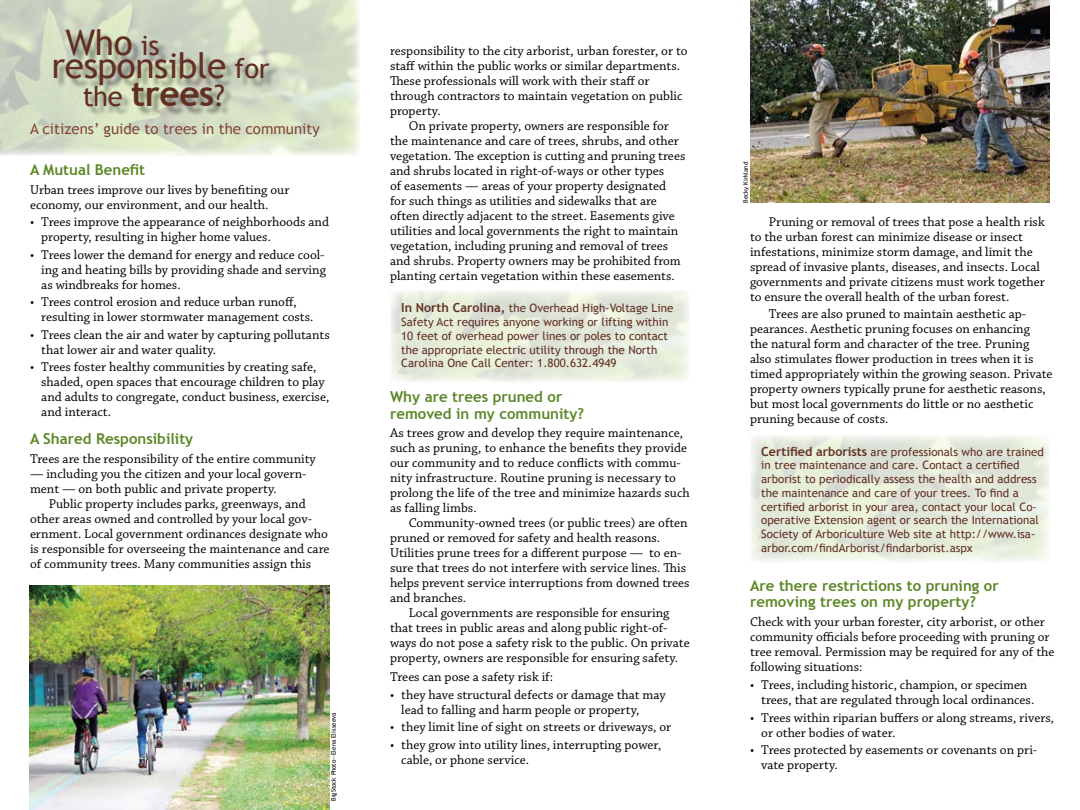
<style>
.page{position:relative;width:1080px;height:810px;background:#fff}
.page>*{position:absolute;margin:0;border:0;box-sizing:border-box;transform-origin:0 0}
.t1{font:35.25px/27.9px "Trebuchet MS";letter-spacing:-.01em;color:#622f23;text-align:center}
.Heading_1{font:700 15px/16.2px "Trebuchet MS";color:#5c8727}
.t2{font:15px "Trebuchet MS";color:#834938}
.Body_Text{font:13.5px/15px "Chaparral Pro";color:#000}
.Body_Text-2{font:11.5px/13.8px "Trebuchet MS";color:#622f23}
.Body_Text-3{font:6.25px "Trebuchet MS";color:#000}
.s1{font-size:27.38px}
.s2{font-weight:700}
.s3{font-size:29.38px}
.s4{font-weight:700;font-size:12.5px}
</style>
<div class="page">
<img style="left:0;top:0;width:359px;height:155px">
<img style="left:29px;top:585px;width:300px;height:225px">
<img style="left:750px;top:0;width:300px;height:203px">
<div style="left:68px;top:31px;width:142px;height:58px;background:#000;opacity:.4"></div>
<div style="left:56px;top:54px;width:263px;height:58px;background:#000;opacity:.4"></div>
<div style="left:86px;top:84px;width:205px;height:58px;background:#000;opacity:.4"></div>
<p class="t1" style="left:65px;top:29px;width:96px">Who <span class="s1">is</span></p>
<p class="t1" style="left:52px;top:52px;width:220px">responsible <span class="s1">for the</span> <span class="s2">trees</span><span class="s3">?</span></p>
<p class="t2" style="left:30px;top:120px;width:291px">A citizens’ guide to trees in the community</p>
<p class="Heading_1" style="left:30px;top:162px;width:117px">A Mutual Benefit</p>
<p class="Body_Text" style="left:30px;top:183px;width:261px">Urban trees improve our lives by benefiting our economy, our environment, and our health.</p>
<p class="Body_Text" style="left:41px;top:215px;width:289px;text-indent:-11px">• Trees improve the appearance of neighborhoods and property, resulting in higher home values.</p>
<p class="Body_Text" style="left:41px;top:248px;width:286px;text-align:justify;text-indent:-11px">• Trees lower the demand for energy and reduce cool&shy;ing and heating bills by providing shade and serving as windbreaks for homes.</p>
<p class="Body_Text" style="left:41px;top:295px;width:274px;text-indent:-11px">• Trees control erosion and reduce urban runoff, resulting in lower stormwater management costs.</p>
<p class="Body_Text" style="left:41px;top:328px;width:290px;text-indent:-11px">• Trees clean the air and water by capturing pollutants that lower air and water quality.</p>
<p class="Body_Text" style="left:41px;top:360px;width:290px;text-indent:-11px">• Trees foster healthy communities by creating safe, shaded, open spaces that encourage children to play and adults to congregate, conduct business, exercise, and interact.</p>
<p class="Heading_1" style="left:30px;top:430px;width:165px">A Shared Responsibility</p>
<p class="Body_Text" style="left:30px;top:451px;width:287px">Trees are the responsibility of the entire community</p>
<p class="Body_Text" style="left:30px;top:466px;width:278px">— including you the citizen and your local govern&shy;ment — on both public and private property.</p>
<p class="Body_Text" style="left:30px;top:496px;width:301px;text-indent:19px">Public property includes parks, greenways, and other areas owned and controlled by your local gov&shy;ernment. Local government ordinances designate who is responsible for overseeing the maintenance and care of community trees. Many communities assign this</p>
<p class="Body_Text-3" style="left:330px;top:801px;width:90px;rotate:-90deg">BigStock Photo—Elena Elisseeva</p>
<p class="Body_Text" style="left:390px;top:44px;width:299px">responsibility to the city arborist, urban forester, or to staff within the public works or similar departments.<br>These professionals will work with their staff or through contractors to maintain vegetation on public property.</p>
<p class="Body_Text" style="left:390px;top:119px;width:297px;text-indent:19px">On private property, owners are responsible for the maintenance and care of trees, shrubs, and other vegetation. The exception is cutting and pruning trees and shrubs located in right-of-ways or other types<br>of easements — areas of your property designated for such things as utilities and sidewalks that are often directly adjacent to the street. Easements give utilities and local governments the right to maintain vegetation, including pruning and removal of trees and shrubs. Property owners may be prohibited from planting certain vegetation within these easements.</p>
<p class="Body_Text-2" style="left:401px;top:302px;width:274px"><span class="s4">In North Carolina,</span> the Overhead High-Voltage Line Safety Act requires anyone working or lifting within 10 feet of overhead power lines or poles to contact the appropriate electric utility through the North Carolina One Call Center: 1.800.632.4949</p>
<p class="Heading_1" style="left:390px;top:389px;width:196px">Why are trees pruned or removed in my community?</p>
<p class="Body_Text" style="left:390px;top:426px;width:301px">As trees grow and develop they require maintenance, such as pruning, to enhance the benefits they provide our community and to reduce conflicts with commu&shy;nity infrastructure. Routine pruning is necessary to prolong the life of the tree and minimize hazards such as falling limbs.</p>
<p class="Body_Text" style="left:390px;top:516px;width:301px;text-indent:19px">Community-owned trees (or public trees) are often pruned or removed for safety and health reasons.<br>Utilities prune trees for a different purpose — to en&shy;sure that trees do not interfere with service lines. This helps prevent service interruptions from downed trees and branches.</p>
<p class="Body_Text" style="left:390px;top:606px;width:301px;text-indent:19px">Local governments are responsible for ensuring that trees in public areas and along public right-of&shy;ways do not pose a safety risk to the public. On private property, owners are responsible for ensuring safety.</p>
<p class="Body_Text" style="left:390px;top:670px;width:165px">Trees can pose a safety risk if:</p>
<p class="Body_Text" style="left:401px;top:687px;width:266px;text-indent:-11px">• they have structural defects or damage that may lead to falling and harm people or property,</p>
<p class="Body_Text" style="left:390px;top:720px;width:283px">• they limit line of sight on streets or driveways, or</p>
<p class="Body_Text" style="left:401px;top:737px;width:262px;text-indent:-11px">• they grow into utility lines, interrupting power, cable, or phone service.</p>
<p class="Body_Text-3" style="left:742px;top:203px;width:42px;rotate:-90deg">Becky Kirkland</p>
<p class="Body_Text" style="left:750px;top:214px;width:296px;text-indent:19px">Pruning or removal of trees that pose a health risk to the urban forest can minimize disease or insect infestations, minimize storm damage, and limit the spread of invasive plants, diseases, and insects. Local governments and private citizens must work together to ensure the overall health of the urban forest.</p>
<p class="Body_Text" style="left:750px;top:307px;width:304px;text-indent:19px">Trees are also pruned to maintain aesthetic ap&shy;pearances. Aesthetic pruning focuses on enhancing<br>the natural form and character of the tree. Pruning also stimulates flower production in trees when it is timed appropriately within the growing season. Private property owners typically prune for aesthetic reasons, but most local governments do little or no aesthetic pruning because of costs.</p>
<p class="Body_Text-2" style="left:761px;top:445px;width:284px"><span class="s4">Certified arborists</span> are professionals who are trained in tree maintenance and care. Contact a certified arborist to periodically assess the health and address the maintenance and care of your trees. To find a certified arborist in your area, contact your local Co&shy;operative Extension agent or search the International Society of Arboriculture Web site at http://www.isa&shy;arbor.com/findArborist/findarborist.aspx</p>
<p class="Heading_1" style="left:750px;top:577px;width:250px">Are there restrictions to pruning or removing trees on my property?</p>
<p class="Body_Text" style="left:750px;top:614px;width:306px">Check with your urban forester, city arborist, or other community officials before proceeding with pruning or tree removal. Permission may be required for any of the following situations:</p>
<p class="Body_Text" style="left:761px;top:678px;width:275px;text-indent:-11px">• Trees, including historic, champion, or specimen trees, that are regulated through local ordinances.</p>
<p class="Body_Text" style="left:761px;top:711px;width:294px;text-indent:-11px">• Trees within riparian buffers or along streams, rivers, or other bodies of water.</p>
<p class="Body_Text" style="left:761px;top:743px;width:277px;text-indent:-11px">• Trees protected by easements or covenants on pri&shy;vate property.</p>
</div>
